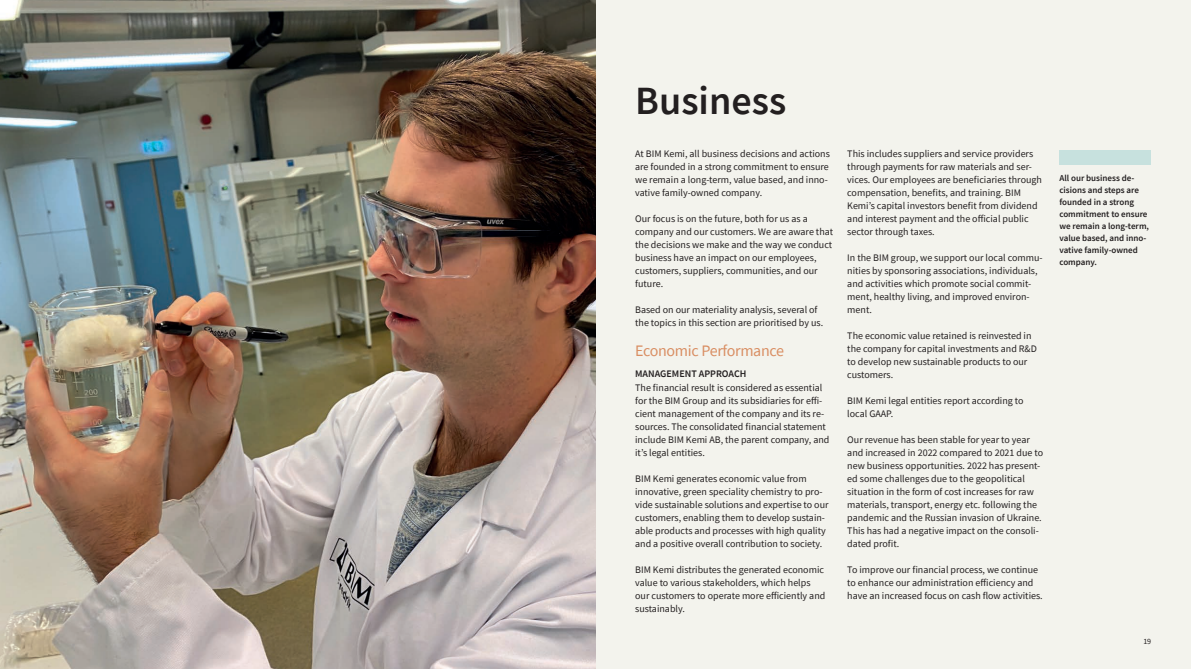
<style>
.page{position:relative;width:1191px;height:669px;background:#fff}
.page>*{position:absolute;margin:0;border:0;box-sizing:border-box;transform-origin:0 0}
.t1{font:600 40px "Source Sans Pro";color:#231f20}
.t2{font:16px "Source Sans Pro";letter-spacing:-.02em;color:#d98e63}
.t3{font:10px/13px "Source Sans Pro";color:#231f20}
.t4{font:600 10px "Source Sans Pro";color:#231f20}
.t5{font:600 9px/12px "Source Sans Pro";color:#231f20}
.t6{font:8px "Source Sans Pro";color:#231f20}
</style>
<div class="page">
<div style="left:595px;top:0;width:596px;height:669px;background:#f3f3ed"></div>
<img style="left:0;top:0;width:595px;height:669px">
<div style="left:1059px;top:150px;width:92px;height:14px;background:#c7e1de"></div>
<h1 class="t1" style="left:635px;top:74px;width:152px">Business</h1>
<p class="t3" style="left:635px;top:147px;width:196px">At BIM Kemi, all business decisions and actions are founded in a strong commitment to ensure we remain a long-term, value based, and inno&shy;vative family-owned company.</p>
<p class="t3" style="left:635px;top:212px;width:199px">Our focus is on the future, both for us as a company and our customers. We are aware that the decisions we make and the way we conduct business have an impact on our employees, customers, suppliers, communities, and our future.</p>
<p class="t3" style="left:635px;top:303px;width:189px">Based on our materiality analysis, several of the topics in this section are prioritised by us.</p>
<h2 class="t2" style="left:635px;top:340px;width:150px">Economic Performance</h2>
<p class="t4" style="left:635px;top:367px;width:113px">MANAGEMENT APPROACH</p>
<p class="t3" style="left:635px;top:381px;width:196px">The financial result is considered as essential for the BIM Group and its subsidiaries for effi&shy;cient management of the company and its re&shy;sources. The consolidated financial statement include BIM Kemi AB, the parent company, and it’s legal entities.</p>
<p class="t3" style="left:635px;top:472px;width:195px">BIM Kemi generates economic value from innovative, green speciality chemistry to pro&shy;vide sustainable solutions and expertise to our customers, enabling them to develop sustain&shy;able products and processes with high quality and a positive overall contribution to society.</p>
<p class="t3" style="left:635px;top:563px;width:192px">BIM Kemi distributes the generated economic value to various stakeholders, which helps our customers to operate more efficiently and sustainably.</p>
<p class="t3" style="left:847px;top:147px;width:196px">This includes suppliers and service providers through payments for raw materials and ser&shy;vices. Our employees are beneficiaries through compensation, benefits, and training. BIM Kemi’s capital investors benefit from dividend and interest payment and the official public sector through taxes.</p>
<p class="t3" style="left:847px;top:251px;width:197px">In the BIM group, we support our local commu&shy;nities by sponsoring associations, individuals, and activities which promote social commit&shy;ment, healthy living, and improved environ&shy;ment.</p>
<p class="t3" style="left:847px;top:329px;width:191px">The economic value retained is reinvested in the company for capital investments and R&amp;D to develop new sustainable products to our customers.</p>
<p class="t3" style="left:847px;top:394px;width:178px">BIM Kemi legal entities report according to local GAAP.</p>
<p class="t3" style="left:847px;top:433px;width:197px">Our revenue has been stable for year to year and increased in 2022 compared to 2021 due to new business opportunities. 2022 has present&shy;ed some challenges due to the geopolitical situation in the form of cost increases for raw materials, transport, energy etc. following the pandemic and the Russian invasion of Ukraine.<br>This has had a negative impact on the consoli&shy;dated profit.</p>
<p class="t3" style="left:847px;top:563px;width:197px">To improve our financial process, we continue to enhance our administration efficiency and have an increased focus on cash flow activities.</p>
<p class="t5" style="left:1059px;top:172px;width:91px">All our business de&shy;cisions and steps are founded in a strong commitment to ensure we remain a long-term, value based, and inno&shy;vative family-owned company.</p>
<p class="t6" style="left:1143px;top:636px;width:9px">19</p>
</div>
